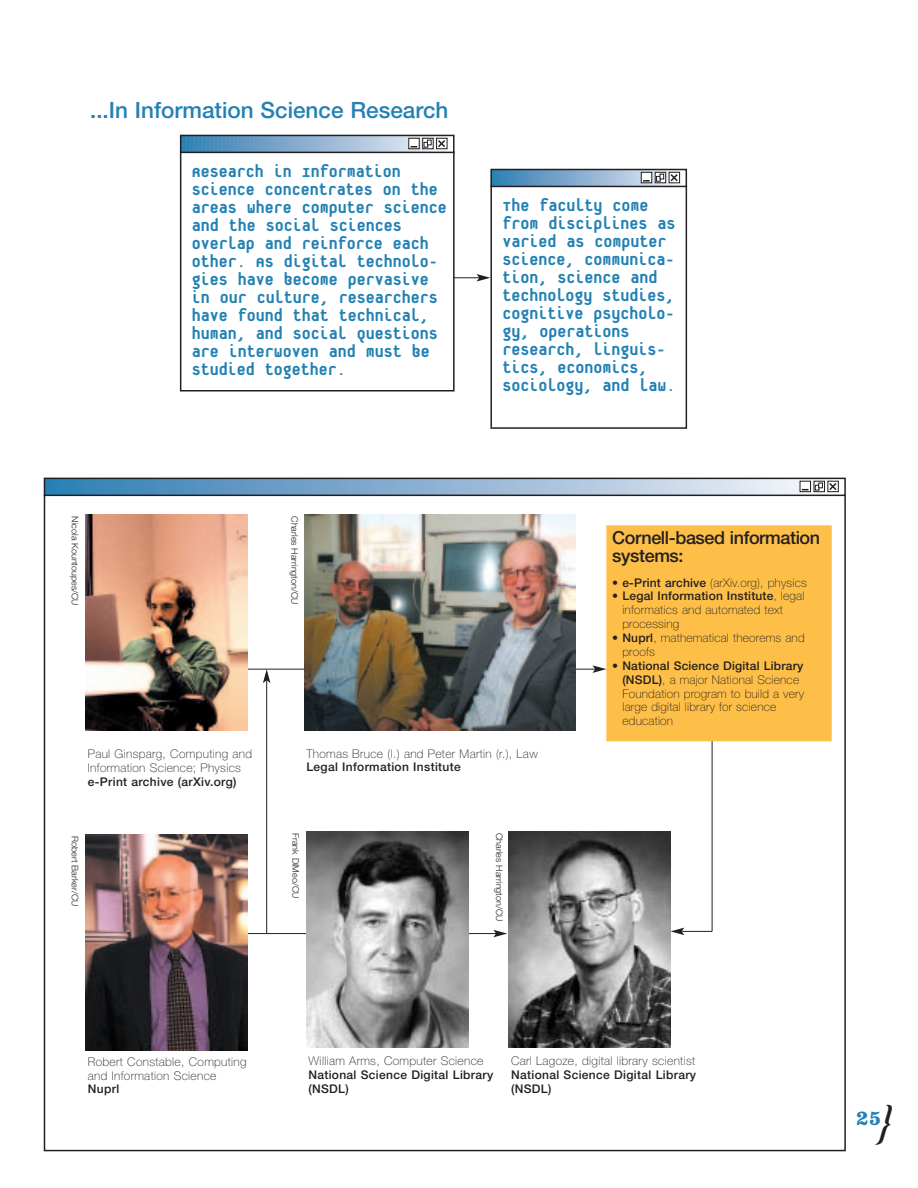
<style>
.page{position:relative;width:918px;height:1188px;background:#fff}
.page>*{position:absolute;margin:0;border:0;box-sizing:border-box;transform-origin:0 0}
.t1{font:italic 500 43.2px "Weidemann";color:#231f20}
.t2{font:500 22.5px "Helvetica Neue";color:#2381b4}
.t3{font:800 19.5px/18px "Platelet";color:#2381b4}
.t4{font:500 18px/18px "Helvetica Neue";letter-spacing:-.02em;color:#231f20}
.t5{font:700 17.55px "Belizio";color:#2381b4}
.t6{font:100 12px/14px "Helvetica Neue";letter-spacing:.03em;color:#231f20}
.t7{font:500 12px/13.8px "Helvetica Neue";letter-spacing:.03em;color:#231f20}
.t8{font:300 9px "Helvetica Neue";color:#231f20}
.s1{font-weight:500}
</style>
<div class="page">
<div style="left:44px;top:478px;width:802px;height:18px;border:2px solid #231f20"></div>
<svg style="left:45px;top:478px;width:800px;height:17px;background:#85a6c1"></svg>
<hr style="left:414px;top:277px;width:65px;height:1px;background:#231f20">
<svg style="left:477px;top:274px;width:13px;height:8px"></svg>
<hr style="left:206px;top:669px;width:389px;height:1px;background:#231f20">
<svg style="left:593px;top:665px;width:13px;height:8px"></svg>
<hr style="left:220px;top:933px;width:276px;height:1px;background:#231f20">
<svg style="left:493px;top:930px;width:14px;height:7px"></svg>
<hr style="left:266px;top:680px;width:1px;height:253px;background:#231f20">
<svg style="left:263px;top:669px;width:7px;height:14px"></svg>
<hr style="left:712px;top:710px;width:1px;height:221px;background:#231f20">
<hr style="left:682px;top:931px;width:30px;height:1px;background:#231f20">
<svg style="left:671px;top:928px;width:13px;height:7px"></svg>
<div style="left:181px;top:152px;width:273px;height:239px;background:#fff"></div>
<div style="left:180px;top:151px;width:275px;height:241px;border:2px solid #231f20"></div>
<div style="left:180px;top:135px;width:275px;height:18px;border:2px solid #231f20"></div>
<svg style="left:181px;top:135px;width:274px;height:17px;background:#82a1bb"></svg>
<div style="left:609px;top:528px;width:220px;height:211px;background:#fdbf48"></div>
<div style="left:606px;top:525px;width:226px;height:216px;border:4px solid #fdbf48"></div>
<div style="left:490px;top:185px;width:197px;height:244px;border:2px solid #231f20"></div>
<div style="left:490px;top:169px;width:197px;height:18px;border:2px solid #231f20"></div>
<svg style="left:491px;top:170px;width:196px;height:16px;background:#84a5c1"></svg>
<img style="left:86px;top:515px;width:162px;height:216px">
<img style="left:86px;top:835px;width:162px;height:216px">
<img style="left:306px;top:832px;width:162px;height:216px">
<img style="left:304px;top:515px;width:272px;height:216px">
<img style="left:509px;top:832px;width:162px;height:216px">
<h2 class="t2" style="left:90px;top:102px;width:360px">...In Information Science Research</h2>
<p class="t3" style="left:192px;top:161px;width:256px">Research in Information<br>Science concentrates on the areas where computer science and the social sciences overlap and reinforce each other. As digital technolo&shy;gies have become pervasive in our culture, researchers have found that technical, human, and social questions are interwoven and must be studied together.</p>
<p class="t8" style="left:81px;top:516px;width:91px;rotate:90deg">Nicola Kountoupes/CU</p>
<p class="t8" style="left:300px;top:516px;width:90px;rotate:90deg">Charles Harrington/CU</p>
<h3 class="t3" style="left:502px;top:195px;width:174px">The faculty come from disciplines as varied as computer science, communica&shy;tion, science and technology studies, cognitive psycholo&shy;gy, operations research, linguis&shy;tics, economics, sociology, and law.</h3>
<h3 class="t4" style="left:612px;top:530px;width:209px">Cornell-based information systems:</h3>
<p class="t6" style="left:612px;top:576px;width:196px">• <span class="s1">e-Print archive</span> (arXiv.org), physics</p>
<p class="t6" style="left:622px;top:590px;width:184px;text-indent:-10px">• <span class="s1">Legal Information Institute</span>, legal informatics and automated text processing</p>
<p class="t6" style="left:622px;top:632px;width:184px;text-indent:-10px">• <span class="s1">Nuprl</span>, mathematical theorems and proofs</p>
<p class="t6" style="left:622px;top:660px;width:183px;text-indent:-10px">• <span class="s1">National Science Digital Library (NSDL)</span>, a major National Science<br>Foundation program to build a very large digital library for science education</p>
<p class="t6" style="left:88px;top:748px;width:166px">Paul Ginsparg, Computing and<br>Information Science; Physics</p>
<p class="t7" style="left:88px;top:775px;width:150px">e-Print archive (arXiv.org)</p>
<p class="t8" style="left:81px;top:836px;width:72px;rotate:90deg">Robert Barker/CU</p>
<p class="t6" style="left:306px;top:747px;width:233px">Thomas Bruce (l.) and Peter Martin (r.), Law</p>
<p class="t7" style="left:306px;top:761px;width:156px">Legal Information Institute</p>
<p class="t8" style="left:301px;top:833px;width:66px;rotate:90deg">Frank DiMeo/CU</p>
<p class="t8" style="left:505px;top:833px;width:90px;rotate:90deg">Charles Harrington/CU</p>
<p class="t6" style="left:88px;top:1056px;width:160px">Robert Constable, Computing and Information Science</p>
<p class="t7" style="left:88px;top:1083px;width:33px">Nuprl</p>
<p class="t6" style="left:308px;top:1055px;width:177px">William Arms, Computer Science</p>
<p class="t7" style="left:308px;top:1069px;width:186px">National Science Digital Library (NSDL)</p>
<p class="t6" style="left:511px;top:1055px;width:186px">Carl Lagoze, digital library scientist</p>
<p class="t7" style="left:511px;top:1069px;width:187px">National Science Digital Library (NSDL)</p>
<h1 class="t1" style="left:881px;top:1105px;width:13px">}</h1>
<h3 class="t5" style="left:856px;top:1108px;width:27px">25</h3>
</div>
